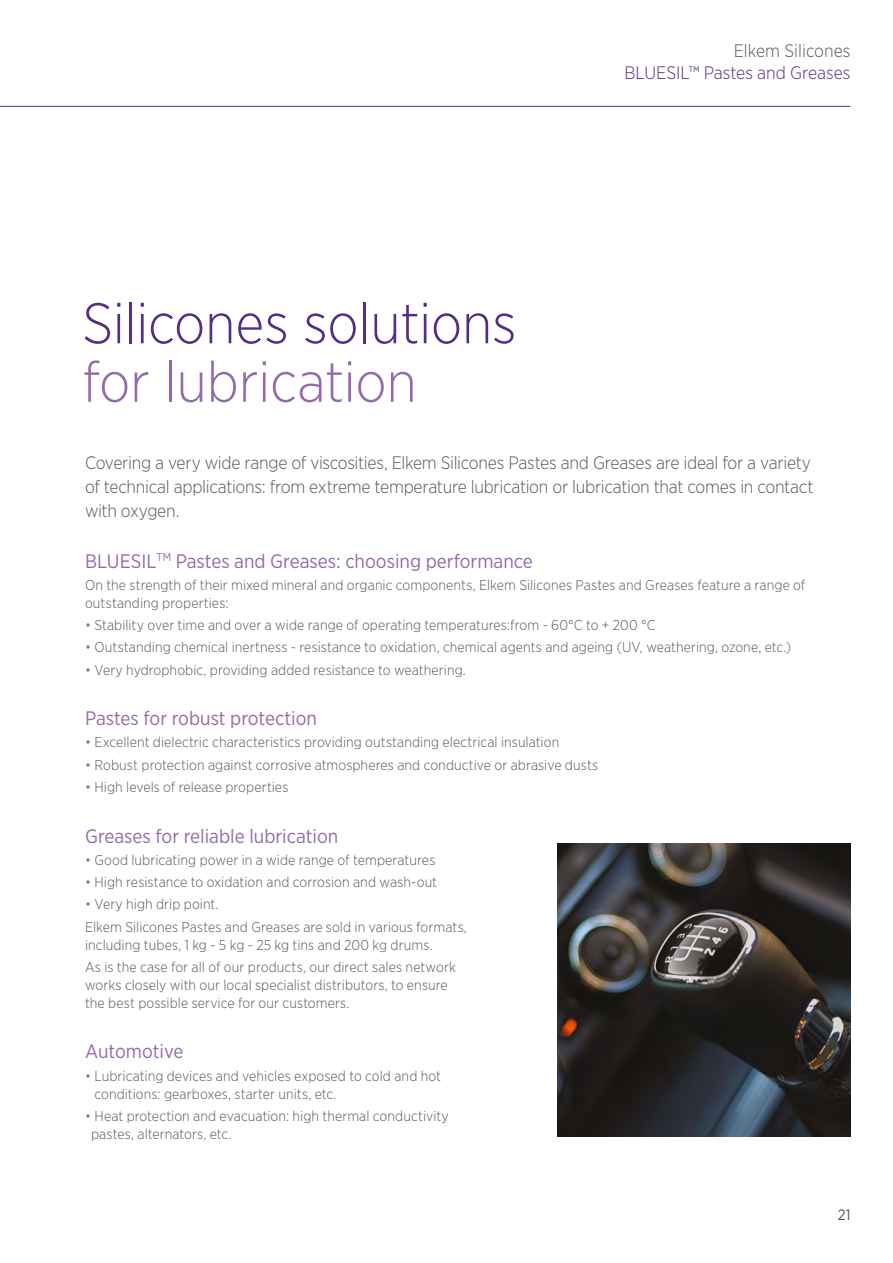
<style>
.page{position:relative;width:893px;height:1263px;background:#fff}
.page>*{position:absolute;margin:0;border:0;box-sizing:border-box;transform-origin:0 0}
.t1{font:300 57px "Gotham Narrow";letter-spacing:-.005em;color:#532d87}
.t2{font:300 57px "Gotham Narrow";letter-spacing:-.005em;color:#946aab}
.t3{font:19.5px "Gotham Narrow";color:#946aab}
.t4{font:300 18px/24px "Gotham Narrow";letter-spacing:-.015em;color:#575756}
.t5{font:300 18px "Gotham Narrow";color:#532d87}
.t6{font:15px "Gotham Narrow";color:#575756}
.t7{font:300 14.25px/18px "Gotham Narrow";letter-spacing:.005em;color:#575756}
.s1{color:#946aab}
</style>
<div class="page">
<hr style="left:0;top:106px;width:850px;height:1px;background:#532d87">
<img style="left:557px;top:843px;width:293px;height:294px">
<h1 class="t1" style="left:82px;top:288px;width:436px">Silicones solutions</h1>
<h1 class="t2" style="left:82px;top:347px;width:336px">for lubrication</h1>
<p class="t4" style="left:734px;top:38px;width:118px">Elkem Silicones</p>
<p class="t5" style="left:624px;top:61px;width:228px">BLUESIL™ Pastes and Greases</p>
<p class="t4" style="left:85px;top:450px;width:730px">Covering a very wide range of viscosities, Elkem Silicones Pastes and Greases are ideal for a variety of technical applications: from extreme temperature lubrication or lubrication that comes in contact with oxygen.</p>
<h2 class="t3" style="left:85px;top:549px;width:449px">BLUESIL<sup>TM</sup> Pastes and Greases: choosing performance</h2>
<p class="t7" style="left:85px;top:576px;width:722px">On the strength of their mixed mineral and organic components, Elkem Silicones Pastes and Greases feature a range of outstanding properties:</p>
<p class="t7" style="left:85px;top:616px;width:572px"><span class="s1">•</span> Stability over time and over a wide range of operating temperatures:from - 60°C to + 200 °C</p>
<p class="t7" style="left:85px;top:638px;width:708px"><span class="s1">•</span> Outstanding chemical inertness - resistance to oxidation, chemical agents and ageing (UV, weathering, ozone, etc.)</p>
<p class="t7" style="left:85px;top:660px;width:382px"><span class="s1">•</span> Very hydrophobic, providing added resistance to weathering.</p>
<h2 class="t3" style="left:85px;top:706px;width:233px">Pastes for robust protection</h2>
<p class="t7" style="left:85px;top:733px;width:476px"><span class="s1">•</span> Excellent dielectric characteristics providing outstanding electrical insulation</p>
<p class="t7" style="left:85px;top:755px;width:515px"><span class="s1">•</span> Robust protection against corrosive atmospheres and conductive or abrasive dusts</p>
<p class="t7" style="left:85px;top:778px;width:205px"><span class="s1">•</span> High levels of release properties</p>
<h2 class="t3" style="left:85px;top:823px;width:255px">Greases for reliable lubrication</h2>
<p class="t7" style="left:85px;top:850px;width:352px"><span class="s1">•</span> Good lubricating power in a wide range of temperatures</p>
<p class="t7" style="left:85px;top:873px;width:354px"><span class="s1">•</span> High resistance to oxidation and corrosion and wash-out</p>
<p class="t7" style="left:85px;top:893px;width:383px;line-height:22.2px"><span class="s1">•</span> Very high drip point.<br>Elkem Silicones Pastes and Greases are sold in various formats,</p>
<p class="t7" style="left:85px;top:933px;width:372px;line-height:22.2px">including tubes, 1 kg - 5 kg - 25 kg tins and 200 kg drums.<br>As is the case for all of our products, our direct sales network</p>
<p class="t7" style="left:85px;top:975px;width:364px">works closely with our local specialist distributors, to ensure the best possible service for our customers.</p>
<h2 class="t3" style="left:85px;top:1039px;width:100px">Automotive</h2>
<p class="t7" style="left:94px;top:1066px;width:348px;text-indent:-9px"><span class="s1">•</span> Lubricating devices and vehicles exposed to cold and hot conditions: gearboxes, starter units, etc.</p>
<p class="t7" style="left:91px;top:1106px;width:359px;text-indent:-6px"><span class="s1">•</span> Heat protection and evacuation: high thermal conductivity pastes, alternators, etc.</p>
<p class="t6" style="left:838px;top:1206px;width:14px">21</p>
</div>
